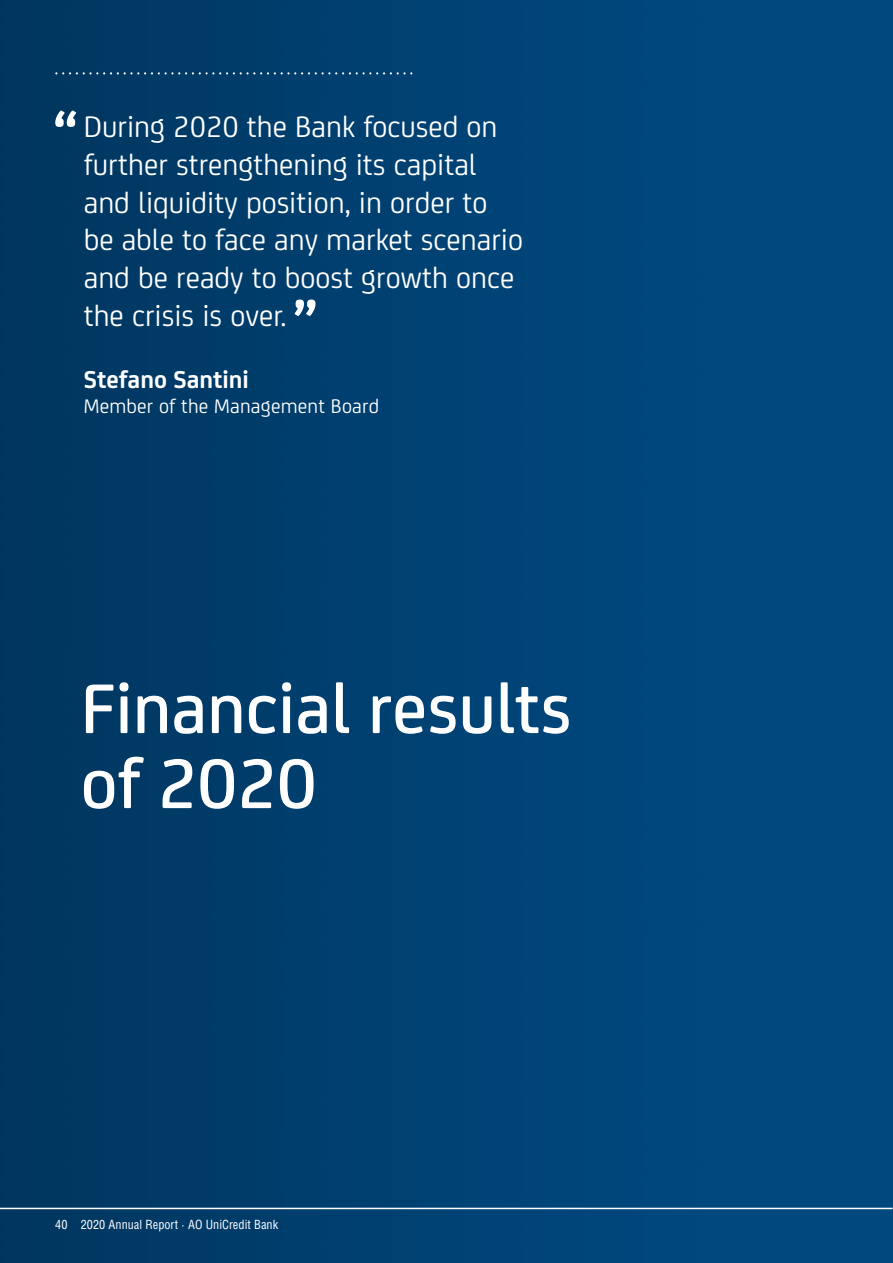
<style>
.page{position:relative;width:893px;height:1263px;background:#fff}
.page>*{position:absolute;margin:0;border:0;box-sizing:border-box;transform-origin:0 0}
.t1{font:500 75px/75px "Uni Credit CY";color:#fff}
.t2{font:31.5px/37.8px "Uni Credit CY";color:#fff}
.t3{font:700 25.95px "Uni Credit CY";color:#fff}
.t4{font:21px "Uni Credit CY";letter-spacing:.01em;color:#fff}
.t5{font:12.75px "Helios Cond C";color:#fff}
</style>
<div class="page">
<div style="left:0;top:0;width:892px;height:1263px;background:#01487e"></div>
<img style="left:0;top:0;width:740px;height:1263px">
<hr style="left:0;top:1208px;width:892px;height:1px;background:#fff">
<svg style="left:56px;top:72px;width:349px;height:3px"></svg>
<svg style="left:55px;top:111px;width:21px;height:16px"></svg>
<svg style="left:294px;top:300px;width:21px;height:16px"></svg>
<p class="t2" style="left:84px;top:106px;width:441px">During 2020 the Bank focused on further strengthening its capital and liquidity position, in order to be able to face any market scenario and be ready to boost growth once the crisis is over.</p>
<p class="t3" style="left:84px;top:360px;width:167px">Stefano Santini</p>
<p class="t4" style="left:84px;top:391px;width:297px">Member of the Management Board</p>
<h1 class="t1" style="left:81px;top:666px;width:492px">Financial results of 2020</h1>
<p class="t5" style="left:55px;top:1217px;width:224px">40 2020 Annual Report · AO UniCredit Bank</p>
</div>
